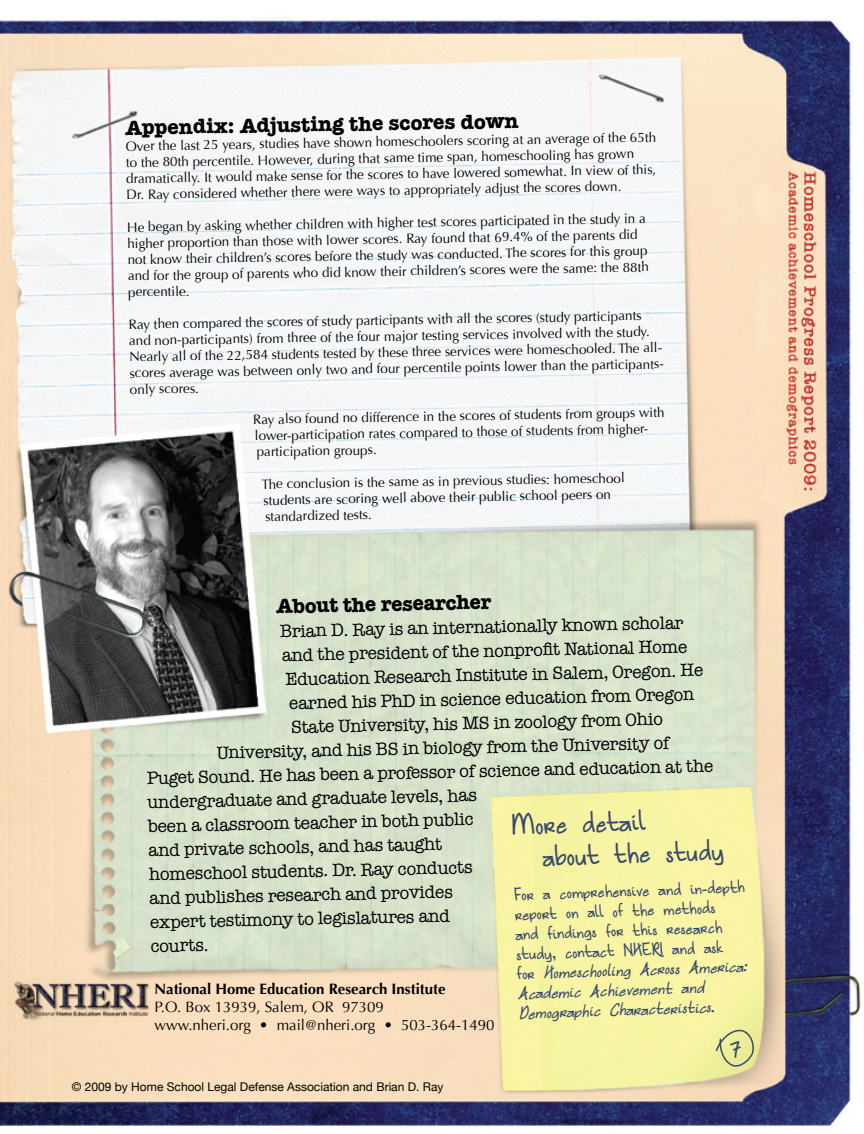
<style>
.page{position:relative;width:864px;height:1134px;background:#fff}
.page>*{position:absolute;margin:0;border:0;box-sizing:border-box;transform-origin:0 0}
.t1{font:27px "Nymph's Handwriting";color:#37496e}
.Heading_1{font:700 21px "American Typewriter";color:#000}
.t2{font:21px "Nymph's Handwriting";color:#37496e}
.t3{font:18px "American Typewriter";color:#000}
.t4{font:16.5px/19.8px "Nymph's Handwriting";color:#37496e}
.t5{font:15px "Optima";color:#000}
.t6{font:700 15px "Optima";color:#000}
.t7{font:13.5px/16.2px "Optima";color:#000}
.t8{font:12px "Helvetica Neue";color:#000}
.s1{font-style:italic}
</style>
<div class="page">
<img style="left:0;top:17px;width:861px;height:1109px">
<img style="left:11px;top:978px;width:142px;height:44px">
<svg style="left:715px;top:1027px;width:41px;height:41px;background:#d9dc94"></svg>
<p class="Heading_1" style="left:125px;top:109px;width:395px;rotate:-1deg">Appendix: Adjusting the scores down</p>
<p class="t7" style="left:126px;top:138px;width:532px;rotate:-1deg">Over the last 25 years, studies have shown homeschoolers scoring at an average of the 65th to the 80th percentile. However, during that same time span, homeschooling has grown dramatically. It would make sense for the scores to have lowered somewhat. In view of this, Dr. Ray considered whether there were ways to appropriately adjust the scores down.</p>
<p class="t7" style="left:127px;top:219px;width:523px;rotate:-1deg">He began by asking whether children with higher test scores participated in the study in a higher proportion than those with lower scores. Ray found that 69.4% of the parents did not know their children’s scores before the study was conducted. The scores for this group and for the group of parents who did know their children’s scores were the same: the 88th percentile.</p>
<p class="t7" style="left:129px;top:317px;width:538px;rotate:-1deg">Ray then compared the scores of study participants with all the scores (study participants and non-participants) from three of the four major testing services involved with the study.<br>Nearly all of the 22,584 students tested by these three services were homeschooled. The all&shy;scores average was between only two and four percentile points lower than the participants&shy;only scores.</p>
<p class="t7" style="left:253px;top:412px;width:413px;rotate:-1deg">Ray also found no difference in the scores of students from groups with lower-participation rates compared to those of students from higher&shy;participation groups.</p>
<p class="t7" style="left:262px;top:476px;width:365px;rotate:-1deg">The conclusion is the same as in previous studies: homeschool students are scoring well above their public school peers on standardized tests.</p>
<p class="Heading_1" style="left:276px;top:588px;width:216px;rotate:-1deg">About the researcher</p>
<p class="t3" style="left:280px;top:617px;width:405px;rotate:-1deg">Brian D. Ray is an internationally known scholar</p>
<p class="t3" style="left:282px;top:641px;width:407px;rotate:-1deg">and the president of the nonprofi t National Home</p>
<p class="t3" style="left:285px;top:664px;width:419px;rotate:-1deg">Education Research Institute in Salem, Oregon. He</p>
<p class="t3" style="left:289px;top:688px;width:407px;rotate:-1deg">earned his PhD in science education from Oregon</p>
<p class="t3" style="left:291px;top:713px;width:373px;rotate:-1deg">State University, his MS in zoology from Ohio</p>
<p class="t3" style="left:216px;top:738px;width:454px;rotate:-1deg">University, and his BS in biology from the University of</p>
<p class="t3" style="left:147px;top:763px;width:568px;rotate:-1deg">Puget Sound. He has been a professor of science and education at the</p>
<p class="t3" style="left:147px;top:788px;width:331px;rotate:-1deg">undergraduate and graduate levels, has</p>
<p class="t3" style="left:148px;top:812px;width:327px;rotate:-1deg">been a classroom teacher in both public</p>
<p class="t3" style="left:148px;top:836px;width:295px;rotate:-1deg">and private schools, and has taught</p>
<p class="t3" style="left:149px;top:860px;width:325px;rotate:-1deg">homeschool students. Dr. Ray conducts</p>
<p class="t3" style="left:149px;top:884px;width:305px;rotate:-1deg">and publishes research and provides</p>
<p class="t3" style="left:150px;top:908px;width:302px;rotate:-1deg">expert testimony to legislatures and</p>
<p class="t3" style="left:150px;top:932px;width:60px;rotate:-1deg">courts.</p>
<p class="t1" style="left:511px;top:808px;width:135px;rotate:-2deg">More detail</p>
<p class="t1" style="left:542px;top:839px;width:183px;rotate:-2deg">about the study</p>
<p class="t4" style="left:514px;top:885px;width:232px;rotate:-2deg">For a comprehensive and in-depth report on all of the methods<br>and fi ndings for this research study, contact NHERI and ask<br>for <span class="s1">Homeschooling Across America:<br>Academic Achievement and<br>Demographic Characteristics</span>.</p>
<p class="t6" style="left:154px;top:980px;width:293px">National Home Education Research Institute</p>
<p class="t5" style="left:154px;top:998px;width:231px">P.O. Box 13939, Salem, OR 97309</p>
<p class="t5" style="left:154px;top:1016px;width:342px">www.nheri.org • mail@nheri.org • 503-364-1490</p>
<p class="t8" style="left:72px;top:1080px;width:373px">© 2009 by Home School Legal Defense Association and Brian D. Ray</p>
<p class="t2" style="left:730px;top:1036px;width:13px">7</p>
</div>
